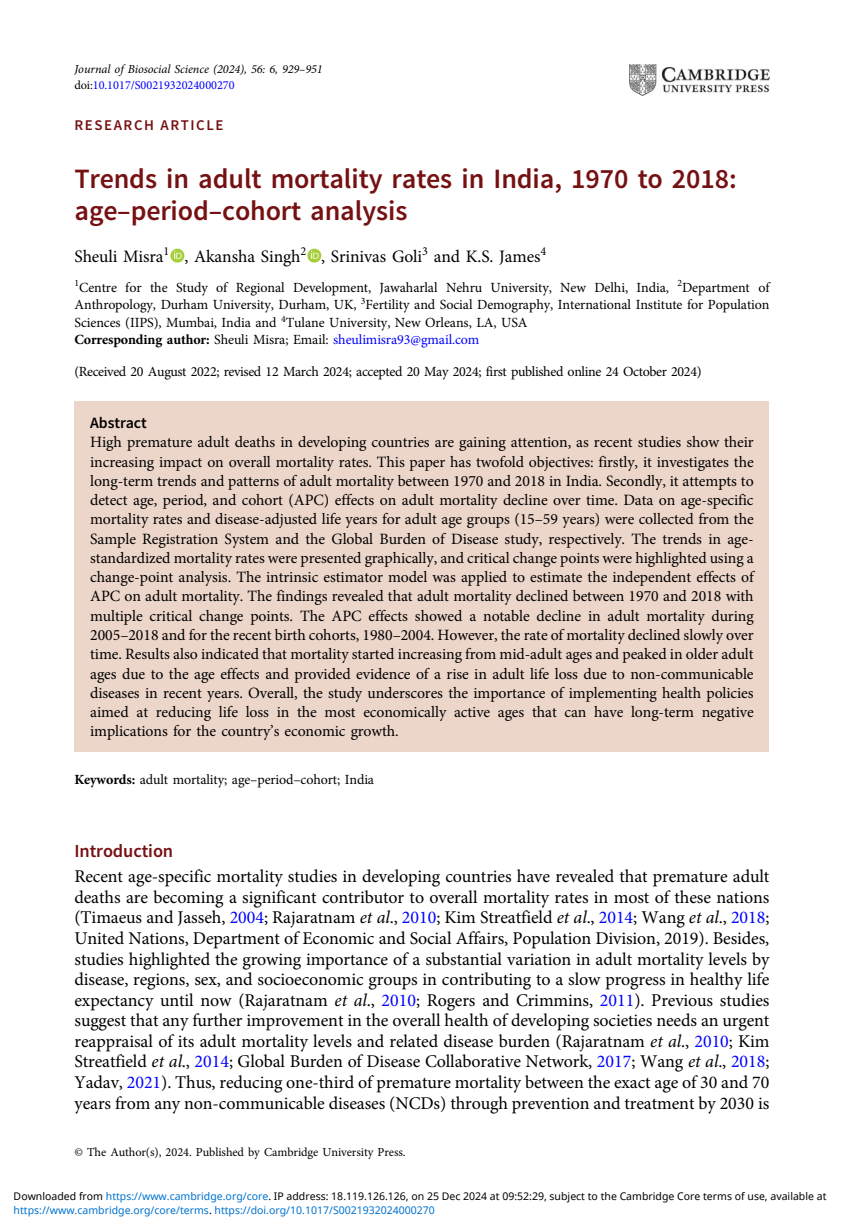
<style>
.page{position:relative;width:864px;height:1226px;background:#fff}
.page>*{position:absolute;margin:0;border:0;box-sizing:border-box;transform-origin:0 0}
.t1{font:28px/31.5px "Adv OT031 da 8 bf";color:#761113}
.t2{font:18.38px "Adv OT031 da 8 bf";color:#761113}
.t3{font:18.03px/20.7px "Adv OT1 ef 757 c 0";color:#000;text-align:justify}
.t4{font:17.5px "Adv OT1 ef 757 c 0";color:#000}
.t5{font:15.75px/19.2px "Adv OT1 ef 757 c 0";color:#000;text-align:justify}
.t6{font:15.75px "Adv OT031 da 8 bf";color:#000}
.t7{font:14.88px "Adv OT031 da 8 bf";letter-spacing:.11em;color:#761113}
.t8{font:14px/17.5px "Adv OT1 ef 757 c 0";color:#000}
.t9{font:14px "Adv OT1 ef 757 c 0";letter-spacing:-.02em;color:#000}
.t10{font:12.25px "Adv OT1 ef 757 c 0";color:#000}
.t11{font:12.25px "Adv OT7 d 6 df 7 ab.I";color:#000}
.t12{font:12.25px "Adv OT1 ef 757 c 0";color:#00f}
.t13{font:10.5px "Noto Sans";color:#000}
.t14{font:10.5px "Noto Sans";color:#0172cf}
.s1{font-style:inherit}
.s2{color:#000}
.s3{font-family:"Adv O Tb 65 e 897 d.B"}
.s4{color:#00f}
.s5{font-family:"Adv OT7 d 6 df 7 ab.I"}
.s6{color:#0172cf}
</style>
<div class="page">
<div style="left:170px;top:249px;width:14px;height:13px;background:#a6ce39;border-radius:50%"></div>
<svg style="left:174px;top:251px;width:8px;height:8px"></svg>
<div style="left:307px;top:249px;width:14px;height:13px;background:#a6ce39;border-radius:50%"></div>
<svg style="left:311px;top:251px;width:7px;height:8px"></svg>
<div style="left:74px;top:402px;width:695px;height:350px;background:#ecd5c9"></div>
<img style="left:629px;top:64px;width:140px;height:31px">
<p class="t11" style="left:74px;top:64px;width:249px">Journal of Biosocial Science (2024), 56: 6, 929<span class="s1">–</span>951</p>
<p class="t12" style="left:74px;top:80px;width:162px"><span class="s2">doi:</span>10.1017/S0021932024000270</p>
<p class="t7" style="left:74px;top:120px;width:150px">RESEARCH ARTICLE</p>
<h1 class="t1" style="left:74px;top:165px;width:663px">Trends in adult mortality rates in India, 1970 to 2018: age<span class="s1">–</span>period<span class="s1">–</span>cohort analysis</h1>
<p class="t4" style="left:74px;top:249px;width:473px">Sheuli Misra<sup>1</sup> , Akansha Singh<sup>2</sup> , Srinivas Goli<sup>3</sup> and K.S. James<sup>4</sup></p>
<p class="t8" style="left:74px;top:279px;width:696px"><sup>1</sup>Centre for the Study of Regional Development, Jawaharlal Nehru University, New Delhi, India, <sup>2</sup>Department of Anthropology, Durham University, Durham, UK, <sup>3</sup>Fertility and Social Demography, International Institute for Population Sciences (IIPS), Mumbai, India and <sup>4</sup>Tulane University, New Orleans, LA, USA<br><span class="s3">Corresponding author:</span> Sheuli Misra; Email: <span class="s4">sheulimisra93@gmail.com</span></p>
<p class="t9" style="left:74px;top:365px;width:628px">(Received 20 August 2022; revised 12 March 2024; accepted 20 May 2024; first published online 24 October 2024)</p>
<p class="t6" style="left:90px;top:417px;width:58px">Abstract</p>
<p class="t5" style="left:90px;top:434px;width:664px">High premature adult deaths in developing countries are gaining attention, as recent studies show their increasing impact on overall mortality rates. This paper has twofold objectives: firstly, it investigates the long-term trends and patterns of adult mortality between 1970 and 2018 in India. Secondly, it attempts to detect age, period, and cohort (APC) effects on adult mortality decline over time. Data on age-specific mortality rates and disease-adjusted life years for adult age groups (15<span class="s1">–</span>59 years) were collected from the Sample Registration System and the Global Burden of Disease study, respectively. The trends in age&shy;standardized mortality rates were presented graphically, and critical change points were highlighted using a change-point analysis. The intrinsic estimator model was applied to estimate the independent effects of APC on adult mortality. The findings revealed that adult mortality declined between 1970 and 2018 with multiple critical change points. The APC effects showed a notable decline in adult mortality during 2005<span class="s1">–</span>2018 and for the recent birth cohorts, 1980<span class="s1">–</span>2004. However, the rate of mortality declined slowly over time. Results also indicated that mortality started increasing from mid-adult ages and peaked in older adult ages due to the age effects and provided evidence of a rise in adult life loss due to non-communicable diseases in recent years. Overall, the study underscores the importance of implementing health policies aimed at reducing life loss in the most economically active ages that can have long-term negative implications for the country<span class="s1">’</span>s economic growth.</p>
<p class="t8" style="left:74px;top:771px;width:301px"><span class="s3">Keywords:</span> adult mortality; age<span class="s1">–</span>period<span class="s1">–</span>cohort; India</p>
<p class="t2" style="left:74px;top:844px;width:100px">Introduction</p>
<p class="t3" style="left:74px;top:867px;width:696px">Recent age-specific mortality studies in developing countries have revealed that premature adult deaths are becoming a significant contributor to overall mortality rates in most of these nations (Timaeus and Jasseh, <span class="s4">2004</span>; Rajaratnam <span class="s5">et al</span>., <span class="s4">2010</span>; Kim Streatfield <span class="s5">et al</span>., <span class="s4">2014</span>; Wang <span class="s5">et al</span>., <span class="s4">2018</span>; United Nations, Department of Economic and Social Affairs, Population Division, 2019). Besides, studies highlighted the growing importance of a substantial variation in adult mortality levels by disease, regions, sex, and socioeconomic groups in contributing to a slow progress in healthy life expectancy until now (Rajaratnam <span class="s5">et al</span>., <span class="s4">2010</span>; Rogers and Crimmins, <span class="s4">2011</span>). Previous studies suggest that any further improvement in the overall health of developing societies needs an urgent reappraisal of its adult mortality levels and related disease burden (Rajaratnam <span class="s5">et al</span>., <span class="s4">2010</span>; Kim Streatfield <span class="s5">et al</span>., <span class="s4">2014</span>; Global Burden of Disease Collaborative Network, <span class="s4">2017</span>; Wang <span class="s5">et al</span>., <span class="s4">2018</span>; Yadav, <span class="s4">2021</span>). Thus, reducing one-third of premature mortality between the exact age of 30 and 70 years from any non-communicable diseases (NCDs) through prevention and treatment by 2030 is</p>
<p class="t10" style="left:74px;top:1146px;width:332px">© The Author(s), 2024. Published by Cambridge University Press.</p>
<p class="t13" style="left:14px;top:1188px;width:814px">Downloaded from <span class="s6">https://www.cambridge.org/core</span>. IP address: 18.119.126.126, on 25 Dec 2024 at 09:52:29, subject to the Cambridge Core terms of use, available at</p>
<p class="t14" style="left:14px;top:1202px;width:422px">https://www.cambridge.org/core/terms<span class="s2">.</span> https://doi.org/10.1017/S0021932024000270</p>
</div>
